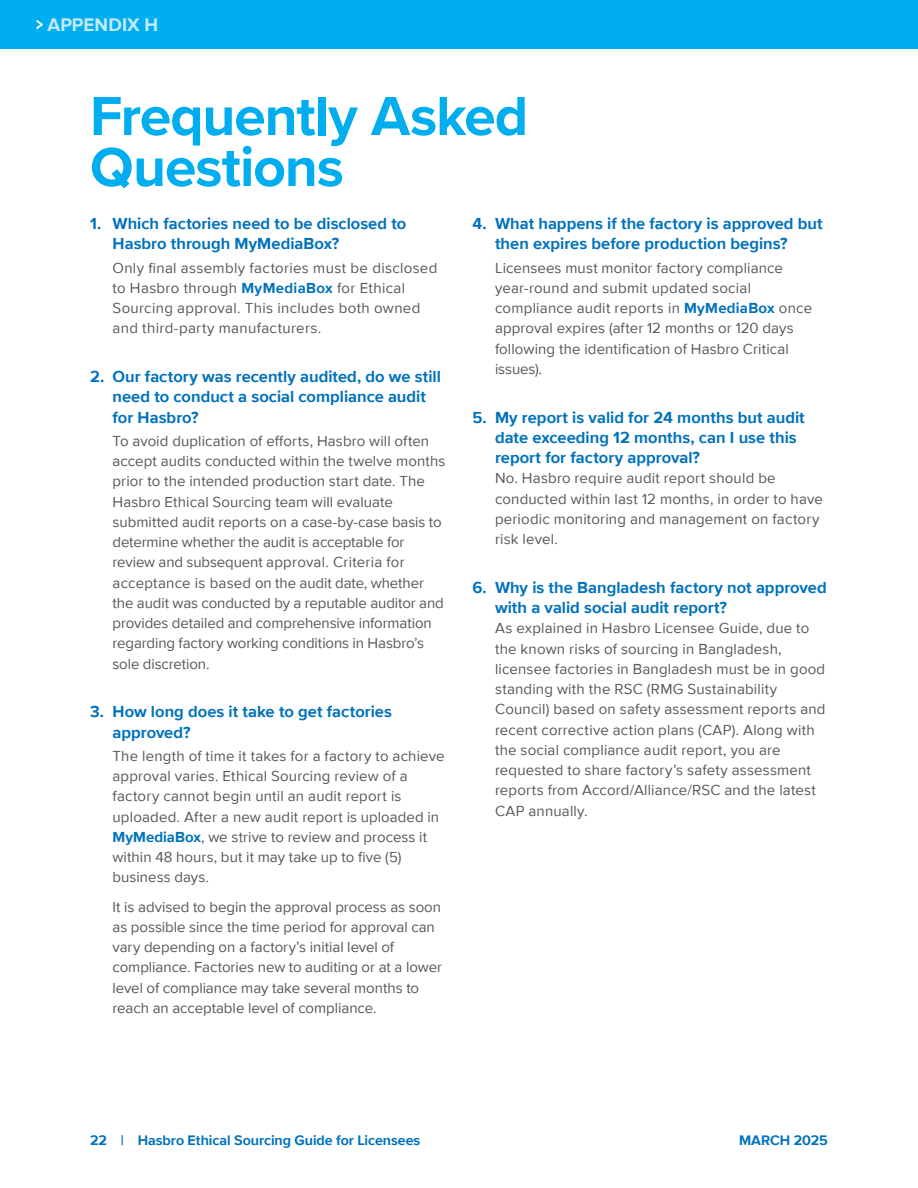
<style>
.page{position:relative;width:918px;height:1188px;background:#fff}
.page>*{position:absolute;margin:0;border:0;box-sizing:border-box;transform-origin:0 0}
.t1{font:700 57px/51px "Proxima Nova";letter-spacing:-.02em;color:#00aeef}
.t2{font:700 18.75px "Proxima Nova";letter-spacing:.005em;color:#c7eafb}
.t3{font:700 16.5px/20.2px "Proxima Nova";color:#0072bc}
.t4{font:15px/20.2px "Proxima Nova";letter-spacing:.01em;color:#54565b}
.t5{font:700 14.25px "Proxima Nova";letter-spacing:-.005em;color:#0072bc}
.s1{font-weight:700;color:#0072bc}
</style>
<div class="page">
<div style="left:0;top:0;width:918px;height:49px;background:#00aeef"></div>
<svg style="left:36px;top:20px;width:7px;height:9px"></svg>
<p class="t2" style="left:47px;top:10px;width:112px">APPENDIX H</p>
<h1 class="t1" style="left:90px;top:89px;width:440px">Frequently Asked<br>Questions</h1>
<p class="t3" style="left:113px;top:213px;width:295px;text-indent:-23px">1. Which factories need to be disclosed to<br>Hasbro through MyMediaBox?</p>
<p class="t4" style="left:112px;top:257px;width:326px">Only final assembly factories must be disclosed to Hasbro through <span class="s1">MyMediaBox</span> for Ethical Sourcing approval. This includes both owned and third-party manufacturers.</p>
<p class="t3" style="left:113px;top:366px;width:330px;text-indent:-23px">2. Our factory was recently audited, do we still need to conduct a social compliance audit for Hasbro?</p>
<p class="t4" style="left:112px;top:430px;width:334px">To avoid duplication of efforts, Hasbro will often accept audits conducted within the twelve months prior to the intended production start date. The Hasbro Ethical Sourcing team will evaluate submitted audit reports on a case-by-case basis to determine whether the audit is acceptable for review and subsequent approval. Criteria for acceptance is based on the audit date, whether the audit was conducted by a reputable auditor and provides detailed and comprehensive information regarding factory working conditions in Hasbro’s sole discretion.</p>
<p class="t3" style="left:113px;top:701px;width:281px;text-indent:-23px">3. How long does it take to get factories approved?</p>
<p class="t4" style="left:112px;top:745px;width:334px">The length of time it takes for a factory to achieve approval varies. Ethical Sourcing review of a factory cannot begin until an audit report is uploaded. After a new audit report is uploaded in <span class="s1">MyMediaBox</span>, we strive to review and process it within 48 hours, but it may take up to five (5) business days.</p>
<p class="t4" style="left:112px;top:896px;width:331px">It is advised to begin the approval process as soon as possible since the time period for approval can vary depending on a factory’s initial level of compliance. Factories new to auditing or at a lower level of compliance may take several months to reach an acceptable level of compliance.</p>
<p class="t3" style="left:495px;top:213px;width:329px;text-indent:-23px">4. What happens if the factory is approved but then expires before production begins?</p>
<p class="t4" style="left:495px;top:257px;width:319px">Licensees must monitor factory compliance year-round and submit updated social compliance audit reports in <span class="s1">MyMediaBox</span> once approval expires (after 12 months or 120 days following the identification of Hasbro Critical issues).</p>
<p class="t3" style="left:495px;top:407px;width:311px;text-indent:-23px">5. My report is valid for 24 months but audit date exceeding 12 months, can I use this report for factory approval?</p>
<p class="t4" style="left:495px;top:468px;width:329px">No. Hasbro require audit report should be conducted within last 12 months, in order to have periodic monitoring and management on factory risk level.</p>
<p class="t3" style="left:495px;top:577px;width:333px;text-indent:-23px">6. Why is the Bangladesh factory not approved with a valid social audit report?</p>
<p class="t4" style="left:495px;top:618px;width:332px">As explained in Hasbro Licensee Guide, due to the known risks of sourcing in Bangladesh, licensee factories in Bangladesh must be in good standing with the RSC (RMG Sustainability Council) based on safety assessment reports and recent corrective action plans (CAP). Along with the social compliance audit report, you are requested to share factory’s safety assessment reports from Accord/Alliance/RSC and the latest CAP annually.</p>
<p class="t5" style="left:90px;top:1130px;width:332px">22 | Hasbro Ethical Sourcing Guide for Licensees</p>
<p class="t5" style="left:739px;top:1130px;width:90px">MARCH 2025</p>
</div>
